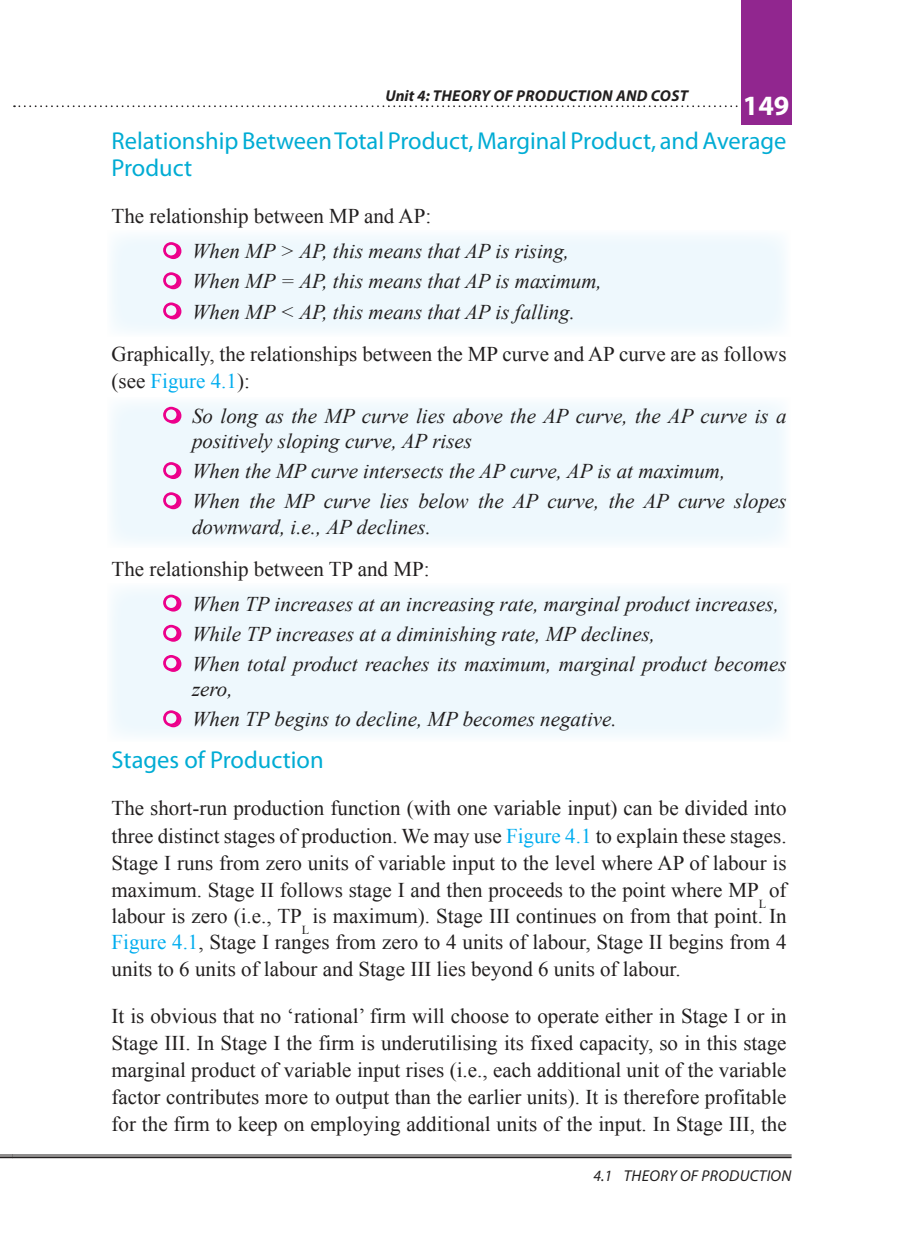
<style>
.page{position:relative;width:899px;height:1254px;background:#fff}
.page>*{position:absolute;margin:0;border:0;box-sizing:border-box;transform-origin:0 0}
.t1{font:700 28px "Myriad Pro";color:#fff}
.t2{font:24.5px/27.1px "Myriad Pro";color:#00acd4}
.t3{font:21px/27.1px "Times New Roman";color:#221f1f;text-align:justify}
.t4{font:italic 21px/30.1px "Times New Roman";color:#221f1f}
.t5{font:italic 700 15.75px "Myriad Pro";letter-spacing:.02em;color:#221f1f}
.t6{font:italic 15.75px "Myriad Pro";letter-spacing:.02em;color:#221f1f}
.t7{font:12.25px "Times New Roman";color:#221f1f}
.s1{color:#00adef}
</style>
<div class="page">
<div style="left:107px;top:231px;width:683px;height:106px;background:#eef8fd"></div>
<div style="left:107px;top:397px;width:683px;height:151px;background:#eef8fd"></div>
<div style="left:107px;top:583px;width:683px;height:159px;background:#eef8fd"></div>
<svg style="left:14px;top:105px;width:724px;height:2px"></svg>
<div style="left:740px;top:0;width:51px;height:125px;background:#91268f"></div>
<svg style="left:0;top:1154px;width:12px;height:4px"></svg>
<hr style="left:12px;top:1156px;width:779px;height:2px;background:#221f1f">
<hr style="left:12px;top:1154px;width:779px;height:1px;background:#221f1f">
<svg style="left:163px;top:242px;width:19px;height:18px"></svg>
<svg style="left:163px;top:272px;width:19px;height:18px"></svg>
<svg style="left:163px;top:302px;width:19px;height:18px"></svg>
<svg style="left:163px;top:406px;width:19px;height:18px"></svg>
<svg style="left:163px;top:462px;width:19px;height:18px"></svg>
<svg style="left:163px;top:492px;width:19px;height:18px"></svg>
<svg style="left:163px;top:594px;width:19px;height:18px"></svg>
<svg style="left:163px;top:624px;width:19px;height:18px"></svg>
<svg style="left:163px;top:655px;width:19px;height:17px"></svg>
<svg style="left:163px;top:710px;width:19px;height:18px"></svg>
<p class="t5" style="left:385px;top:86px;width:304px">Unit 4: THEORY OF PRODUCTION AND COST</p>
<h1 class="t1" style="left:742px;top:94px;width:48px">149</h1>
<p class="t2" style="left:111px;top:129px;width:676px">Relationship Between Total Product, Marginal Product, and Average<br>Product</p>
<p class="t3" style="left:111px;top:204px;width:321px">The relationship between MP and AP:</p>
<p class="t4" style="left:192px;top:238px;width:411px">When MP &gt; AP, this means that AP is rising,<br>When MP = AP, this means that AP is maximum,<br>When MP &lt; AP, this means that AP is falling.</p>
<p class="t3" style="left:111px;top:342px;width:676px">Graphically, the relationships between the MP curve and AP curve are as follows (see <span class="s1">Figure 4.1</span>):</p>
<p class="t4" style="left:192px;top:405px;width:596px;line-height:25.2px">So long as the MP curve lies above the AP curve, the AP curve is a positively sloping curve, AP rises</p>
<p class="t4" style="left:192px;top:458px;width:596px">When the MP curve intersects the AP curve, AP is at maximum,<br>When the MP curve lies below the AP curve, the AP curve slopes</p>
<p class="t4" style="left:192px;top:513px;width:240px">downward, i.e., AP declines.</p>
<p class="t3" style="left:111px;top:557px;width:319px">The relationship between TP and MP:</p>
<p class="t4" style="left:192px;top:590px;width:596px">When TP increases at an increasing rate, marginal product increases,<br>While TP increases at a diminishing rate, MP declines,<br>When total product reaches its maximum, marginal product becomes</p>
<p class="t4" style="left:192px;top:676px;width:426px">zero,<br>When TP begins to decline, MP becomes negative.</p>
<p class="t2" style="left:111px;top:749px;width:213px">Stages of Production</p>
<p class="t3" style="left:111px;top:797px;width:676px">The short-run production function (with one variable input) can be divided into three distinct stages of production. We may use <span class="s1">Figure 4.1</span> to explain these stages.<br>Stage I runs from zero units of variable input to the level where AP of labour is maximum. Stage II follows stage I and then proceeds to the point where MP</p>
<p class="t7" style="left:758px;top:899px;width:9px">L</p>
<p class="t3" style="left:769px;top:878px;width:19px">of</p>
<p class="t3" style="left:111px;top:905px;width:676px;line-height:26.2px;text-indent:201px">is maximum). Stage III continues on from that point. In <span class="s1">Figure 4.1</span>, Stage I ranges from zero to 4 units of labour, Stage II begins from 4 units to 6 units of labour and Stage III lies beyond 6 units of labour.</p>
<p class="t3" style="left:111px;top:1004px;width:676px">It is obvious that no ‘rational’ firm will choose to operate either in Stage I or in Stage III. In Stage I the firm is underutilising its fixed capacity, so in this stage marginal product of variable input rises (i.e., each additional unit of the variable factor contributes more to output than the earlier units). It is therefore profitable for the firm to keep on employing additional units of the input. In Stage III, the</p>
<p class="t3" style="left:111px;top:904px;width:192px">labour is zero (i.e., TP</p>
<p class="t7" style="left:302px;top:926px;width:9px">L</p>
<p class="t6" style="left:593px;top:1166px;width:199px">4.1 THEORY OF PRODUCTION</p>
</div>
